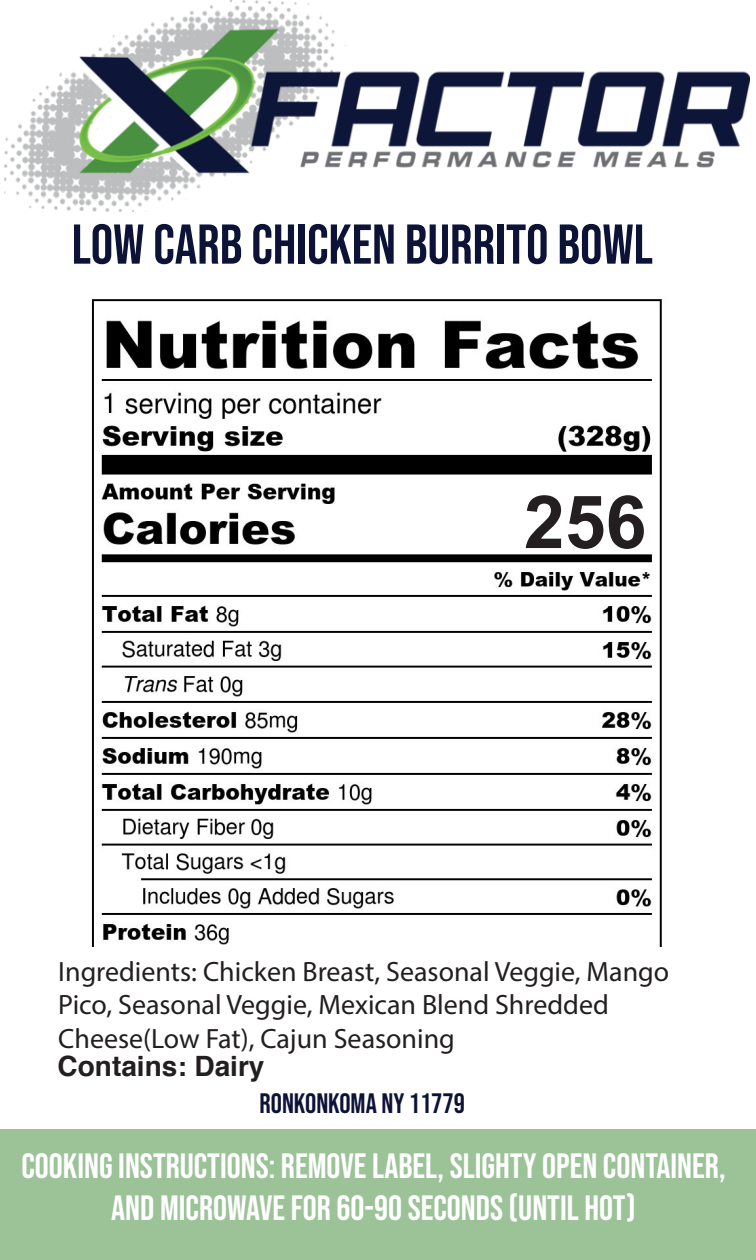
<style>
.page{position:relative;width:756px;height:1260px;background:#fff}
.page>*{position:absolute;margin:0;border:0;box-sizing:border-box;transform-origin:0 0}
.t1{font:700 73.5px "Arial";color:#231f20}
.t2{font:56px "Bebas Neue";color:#0c1337}
.t3{font:35px/42px "Bebas Neue";color:#fff;text-align:center}
.t4{font:28px/33.6px "Myriad Pro";color:#231f20}
.t5{font:28px "Bebas Neue";color:#0c1337}
.t6{font:700 28px "Helvetica";color:#231f20}
</style>
<div class="page">
<div style="left:0;top:1129px;width:756px;height:131px;background:#9bc397"></div>
<img style="left:4px;top:0;width:745px;height:212px">
<img style="left:91px;top:299px;width:571px;height:648px">
<div style="left:503px;top:482px;width:154px;height:70px;background:#fff"></div>
<h2 class="t2" style="left:72px;top:213px;width:583px">LOW CARB CHICKEN BURRITO BOWL</h2>
<h1 class="t1" style="left:524px;top:474px;width:124px">256</h1>
<p class="t4" style="left:58px;top:954px;width:612px">Ingredients: Chicken Breast, Seasonal Veggie, Mango<br>Pico, Seasonal Veggie, Mexican Blend Shredded<br>Cheese(Low Fat), Cajun Seasoning</p>
<p class="t6" style="left:58px;top:1044px;width:208px">Contains: Dairy</p>
<p class="t5" style="left:260px;top:1088px;width:207px">RONKONKOMA NY 11779</p>
<p class="t3" style="left:21px;top:1144px;width:706px">COOKING INSTRUCTIONS: REMOVE LABEL, SLIGHTY OPEN CONTAINER,<br>AND MICROWAVE FOR 60-90 SECONDS (UNTIL HOT)</p>
</div>
